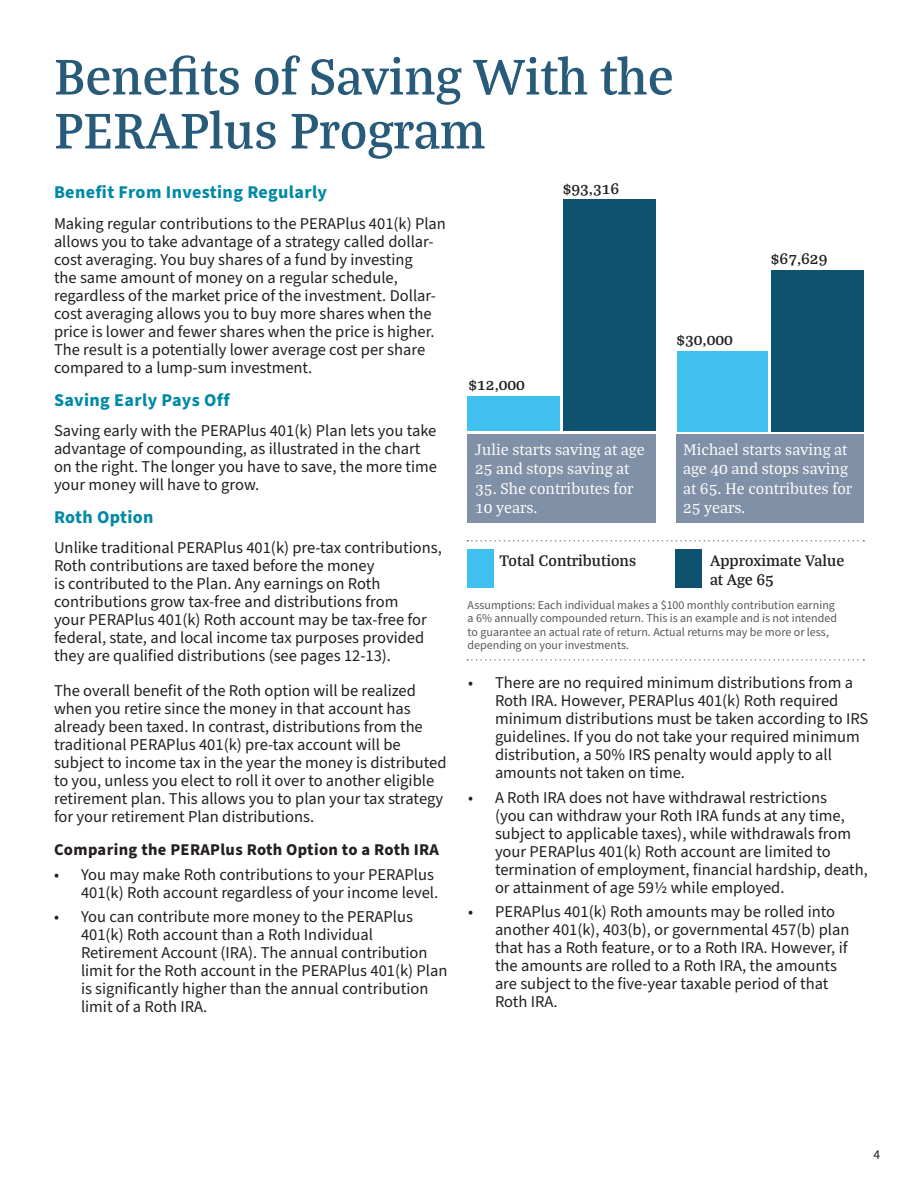
<style>
.page{position:relative;width:918px;height:1188px;background:#fff}
.page>*{position:absolute;margin:0;border:0;box-sizing:border-box;transform-origin:0 0}
.Major_Header{font:600 54px/54px "Bagatela";color:#285b79}
.Minor_subhead{font:700 18px "Source Sans Pro";letter-spacing:.02em;color:#0089a5}
.Body_Copy{font:16.5px/18px "Source Sans Pro";color:#231f20}
.Bullets{font:16.5px/18px "Source Sans Pro";color:#231f20}
.Body_Copy-2{font:16.5px/19.5px "Bagatela";color:#fff}
.Body_Copy-3{font:600 16.5px/19.5px "Bagatela";color:#231f20}
.Junior_subhead{font:700 16.5px "Source Sans Pro";letter-spacing:.02em;color:#231f20}
.t1{font:13.5px "Source Sans Pro";color:#231f20}
.Legal_Disclaimer{font:12px/13.5px "Source Sans Pro";color:#57585a}
</style>
<div class="page">
<div style="left:467px;top:434px;width:189px;height:89px;background:#8090a6"></div>
<div style="left:677px;top:434px;width:187px;height:89px;background:#8090a6"></div>
<div style="left:467px;top:397px;width:93px;height:34px;background:#3fc0ef"></div>
<div style="left:467px;top:549px;width:27px;height:39px;background:#3fc0ef"></div>
<div style="left:676px;top:549px;width:26px;height:39px;background:#0e5270"></div>
<div style="left:677px;top:351px;width:91px;height:80px;background:#3fc0ef"></div>
<div style="left:563px;top:200px;width:93px;height:231px;background:#0e5270"></div>
<div style="left:771px;top:270px;width:93px;height:161px;background:#0e5270"></div>
<svg style="left:467px;top:540px;width:397px;height:2px"></svg>
<svg style="left:467px;top:659px;width:397px;height:2px"></svg>
<p class="Major_Header" style="left:54px;top:47px;width:621px">Benefits of Saving With the<br>PERAPlus Program</p>
<h3 class="Minor_subhead" style="left:54px;top:180px;width:275px">Benefit From Investing Regularly</h3>
<p class="Body_Copy" style="left:54px;top:215px;width:393px">Making regular contributions to the PERAPlus 401(k) Plan allows you to take advantage of a strategy called dollar&shy;cost averaging. You buy shares of a fund by investing<br>the same amount of money on a regular schedule, regardless of the market price of the investment. Dollar&shy;cost averaging allows you to buy more shares when the price is lower and fewer shares when the price is higher.<br>The result is a potentially lower average cost per share compared to a lump-sum investment.</p>
<h3 class="Minor_subhead" style="left:54px;top:388px;width:177px">Saving Early Pays Off</h3>
<p class="Body_Copy" style="left:54px;top:422px;width:385px">Saving early with the PERAPlus 401(k) Plan lets you take advantage of compounding, as illustrated in the chart on the right. The longer you have to save, the more time your money will have to grow.</p>
<h3 class="Minor_subhead" style="left:54px;top:505px;width:101px">Roth Option</h3>
<p class="Body_Copy" style="left:54px;top:540px;width:389px">Unlike traditional PERAPlus 401(k) pre-tax contributions, Roth contributions are taxed before the money<br>is contributed to the Plan. Any earnings on Roth contributions grow tax-free and distributions from<br>your PERAPlus 401(k) Roth account may be tax-free for federal, state, and local income tax purposes provided they are qualified distributions (see pages 12-13).</p>
<p class="Body_Copy" style="left:54px;top:682px;width:394px">The overall benefit of the Roth option will be realized when you retire since the money in that account has already been taxed. In contrast, distributions from the traditional PERAPlus 401(k) pre-tax account will be subject to income tax in the year the money is distributed to you, unless you elect to roll it over to another eligible retirement plan. This allows you to plan your tax strategy for your retirement Plan distributions.</p>
<h3 class="Junior_subhead" style="left:54px;top:838px;width:387px">Comparing the PERAPlus Roth Option to a Roth IRA</h3>
<p class="Bullets" style="left:54px;top:866px;width:386px;text-align:right">• You may make Roth contributions to your PERAPlus<br>401(k) Roth account regardless of your income level.</p>
<p class="Bullets" style="left:81px;top:909px;width:368px;text-indent:-27px">• You can contribute more money to the PERAPlus 401(k) Roth account than a Roth Individual Retirement Account (IRA). The annual contribution limit for the Roth account in the PERAPlus 401(k) Plan is significantly higher than the annual contribution limit of a Roth IRA.</p>
<p class="Body_Copy-3" style="left:563px;top:178px;width:58px">$93,316</p>
<p class="Body_Copy-3" style="left:468px;top:374px;width:58px">$12,000</p>
<p class="Body_Copy-2" style="left:475px;top:439px;width:171px">Julie starts saving at age<br>25 and stops saving at</p>
<p class="Body_Copy-2" style="left:475px;top:478px;width:160px">35. She contributes for<br>10 years.</p>
<p class="Body_Copy-3" style="left:676px;top:329px;width:58px">$30,000</p>
<p class="Body_Copy-3" style="left:771px;top:248px;width:58px">$67,629</p>
<p class="Body_Copy-2" style="left:683px;top:439px;width:171px">Michael starts saving at age 40 and stops saving at 65. He contributes for<br>25 years.</p>
<p class="Body_Copy-3" style="left:500px;top:550px;width:138px">Total Contributions</p>
<p class="Legal_Disclaimer" style="left:468px;top:599px;width:371px">Assumptions: Each individual makes a $100 monthly contribution earning a 6% annually compounded return. This is an example and is not intended to guarantee an actual rate of return. Actual returns may be more or less, depending on your investments.</p>
<p class="Body_Copy-3" style="left:710px;top:550px;width:136px">Approximate Value at Age 65</p>
<p class="Bullets" style="left:495px;top:674px;width:375px;text-indent:-27px">• There are no required minimum distributions from a Roth IRA. However, PERAPlus 401(k) Roth required minimum distributions must be taken according to IRS guidelines. If you do not take your required minimum distribution, a 50% IRS penalty would apply to all amounts not taken on time.</p>
<p class="Bullets" style="left:495px;top:789px;width:374px;text-indent:-27px">• A Roth IRA does not have withdrawal restrictions<br>(you can withdraw your Roth IRA funds at any time, subject to applicable taxes), while withdrawals from your PERAPlus 401(k) Roth account are limited to termination of employment, financial hardship, death, or attainment of age 59½ while employed.</p>
<p class="Bullets" style="left:495px;top:904px;width:356px;text-indent:-27px">• PERAPlus 401(k) Roth amounts may be rolled into another 401(k), 403(b), or governmental 457(b) plan that has a Roth feature, or to a Roth IRA. However, if the amounts are rolled to a Roth IRA, the amounts are subject to the five-year taxable period of that Roth IRA.</p>
<p class="t1" style="left:873px;top:1146px;width:8px">4</p>
</div>
